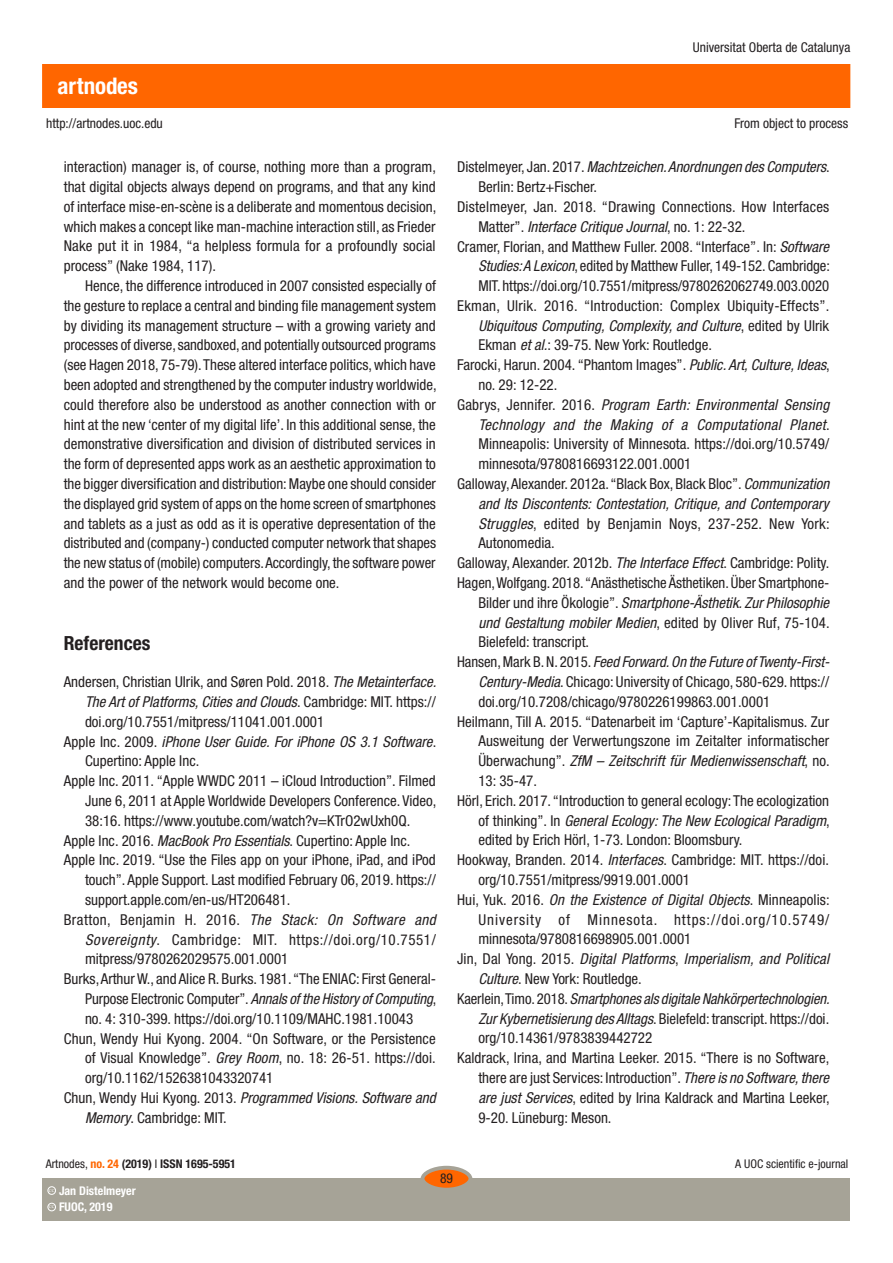
<style>
.page{position:relative;width:893px;height:1263px;background:#fff}
.page>*{position:absolute;margin:0;border:0;box-sizing:border-box;transform-origin:0 0}
.t1{font:700 condensed 22.95px "Helvetica Neue LT Std";color:#fff}
.SUBTITOLS{font:700 condensed 19.5px "Helvetica Neue LT Std";color:#231f20}
.BIBLIOGRAFIA{font:condensed 15px/19.8px "Helvetica Neue LT Std";color:#231f20;text-align:justify}
.text_general{font:condensed 15px/19.8px "Helvetica Neue LT Std";color:#231f20;text-align:justify}
.BIBLIOGRAFIA-2{font:italic condensed 15px/19.8px "Helvetica Neue LT Std";letter-spacing:.01em;color:#231f20}
.t2{font:condensed 13.5px "Helvetica Neue LT Std";color:#231f20}
.t3{font:700 condensed 12px "Helvetica Neue LT Std";color:#231f20}
.t4{font:condensed 12px "Helvetica Neue LT Std";color:#231f20}
.t5{font:700 condensed 12px "Helvetica Neue LT Std";color:#fff}
.t6{font:600 3.9px "Adobe Caslon Pro";color:#fff}
.s1{font-style:italic}
.s2{font-style:normal}
.s3{font-weight:400}
.s4{color:#f60}
</style>
<div class="page">
<div style="left:43px;top:65px;width:807px;height:42px;background:#f60"></div>
<div style="left:43px;top:1178px;width:807px;height:42px;background:#a6a397"></div>
<div style="left:422px;top:1168px;width:48px;height:21px;background:#f60;border-radius:50%"></div>
<div style="left:421px;top:1166px;width:51px;height:25px;border:4px solid #a6a397;border-radius:50%"></div>
<div style="left:48px;top:1203px;width:8px;height:8px;border:1px solid #fff;border-radius:50%"></div>
<div style="left:48px;top:1186px;width:8px;height:8px;border:1px solid #fff;border-radius:50%"></div>
<h1 class="t1" style="left:58px;top:72px;width:82px">artnodes</h1>
<p class="t2" style="left:46px;top:115px;width:118px">http://artnodes.uoc.edu</p>
<p class="text_general" style="left:64px;top:157px;width:374px">interaction) manager is, of course, nothing more than a program, that digital objects always depend on programs, and that any kind of interface mise-en-scène is a deliberate and momentous decision, which makes a concept like man-machine interaction still, as Frieder Nake put it in 1984, “a helpless formula for a profoundly social process” (Nake 1984, 117).</p>
<p class="text_general" style="left:64px;top:276px;width:374px;text-indent:21px">Hence, the difference introduced in 2007 consisted especially of the gesture to replace a central and binding file management system by dividing its management structure – with a growing variety and processes of diverse, sandboxed, and potentially outsourced programs (see Hagen 2018, 75-79). These altered interface politics, which have been adopted and strengthened by the computer industry worldwide, could therefore also be understood as another connection with or hint at the new ‘center of my digital life’. In this additional sense, the demonstrative diversification and division of distributed services in the form of depresented apps work as an aesthetic approximation to the bigger diversification and distribution: Maybe one should consider the displayed grid system of apps on the home screen of smartphones and tablets as a just as odd as it is operative depresentation of the distributed and (company-) conducted computer network that shapes the new status of (mobile) computers. Accordingly, the software power and the power of the network would become one.</p>
<p class="SUBTITOLS" style="left:64px;top:632px;width:88px">References</p>
<p class="BIBLIOGRAFIA" style="left:85px;top:672px;width:353px;text-indent:-21px">Andersen, Christian Ulrik, and Søren Pold. 2018. <span class="s1">The Metainterface.<br>The Art of Platforms, Cities and Clouds</span>. Cambridge: MIT. https:// doi.org/10.7551/mitpress/11041.001.0001</p>
<p class="BIBLIOGRAFIA-2" style="left:85px;top:732px;width:353px;text-indent:-21px"><span class="s2">Apple Inc. 2009.</span> iPhone User Guide. For iPhone OS 3.1 Software<span class="s2">.<br>Cupertino: Apple Inc.</span></p>
<p class="BIBLIOGRAFIA" style="left:85px;top:771px;width:353px;text-indent:-21px">Apple Inc. 2011. “Apple WWDC 2011 – iCloud Introduction”. Filmed June 6, 2011 at Apple Worldwide Developers Conference. Video, 38:16. https://www.youtube.com/watch?v=KTrO2wUxh0Q.</p>
<p class="BIBLIOGRAFIA" style="left:64px;top:830px;width:348px">Apple Inc. 2016. <span class="s1">MacBook Pro Essentials</span>. Cupertino: Apple Inc.</p>
<p class="BIBLIOGRAFIA" style="left:85px;top:850px;width:352px;text-indent:-21px">Apple Inc. 2019. “Use the Files app on your iPhone, iPad, and iPod touch”. Apple Support. Last modified February 06, 2019. https:// support.apple.com/en-us/HT206481.</p>
<p class="BIBLIOGRAFIA" style="left:85px;top:909px;width:352px;text-indent:-21px">Bratton, Benjamin H. 2016. <span class="s1">The Stack: On Software and Sovereignty</span>. Cambridge: MIT. https://doi.org/10.7551/ mitpress/9780262029575.001.0001</p>
<p class="BIBLIOGRAFIA" style="left:85px;top:969px;width:353px;text-indent:-21px">Burks, Arthur W., and Alice R. Burks. 1981. “The ENIAC: First General-Purpose Electronic Computer”. <span class="s1">Annals of the History of Computing</span>, no. 4: 310-399. https://doi.org/10.1109/MAHC.1981.10043</p>
<p class="BIBLIOGRAFIA" style="left:85px;top:1028px;width:352px;text-indent:-21px">Chun, Wendy Hui Kyong. 2004. “On Software, or the Persistence of Visual Knowledge”. <span class="s1">Grey Room</span>, no. 18: 26-51. https://doi. org/10.1162/1526381043320741</p>
<p class="BIBLIOGRAFIA" style="left:85px;top:1087px;width:352px;text-indent:-21px">Chun, Wendy Hui Kyong. 2013. <span class="s1">Programmed Visions. Software and<br>Memory</span>. Cambridge: MIT.</p>
<p class="t2" style="left:693px;top:40px;width:159px">Universitat Oberta de Catalunya</p>
<p class="t2" style="left:734px;top:115px;width:115px">From object to process</p>
<p class="BIBLIOGRAFIA" style="left:478px;top:157px;width:353px;text-indent:-21px">Distelmeyer, Jan. 2017. <span class="s1">Machtzeichen. Anordnungen des Computers</span>.<br>Berlin: Bertz+Fischer.</p>
<p class="BIBLIOGRAFIA" style="left:478px;top:197px;width:352px;text-indent:-21px">Distelmeyer, Jan. 2018. “Drawing Connections. How Interfaces<br>Matter”. <span class="s1">Interface Critique Journal</span>, no. 1: 22-32.</p>
<p class="BIBLIOGRAFIA" style="left:478px;top:236px;width:353px;text-indent:-21px">Cramer, Florian, and Matthew Fuller. 2008. “Interface”. In: <span class="s1">Software Studies: A Lexicon</span>, edited by Matthew Fuller, 149-152. Cambridge:<br>MIT. https://doi.org/10.7551/mitpress/9780262062749.003.0020</p>
<p class="BIBLIOGRAFIA" style="left:478px;top:296px;width:353px;text-indent:-21px">Ekman, Ulrik. 2016. “Introduction: Complex Ubiquity-Effects”.<br><span class="s1">Ubiquitous Computing, Complexity, and Culture</span>, edited by Ulrik Ekman <span class="s1">et al.</span>: 39-75. New York: Routledge.</p>
<p class="BIBLIOGRAFIA" style="left:478px;top:355px;width:353px;text-indent:-21px">Farocki, Harun. 2004. “Phantom Images”. <span class="s1">Public. Art, Culture, Ideas</span>, no. 29: 12-22.</p>
<p class="BIBLIOGRAFIA" style="left:478px;top:395px;width:353px;text-indent:-21px">Gabrys, Jennifer. 2016. <span class="s1">Program Earth: Environmental Sensing Technology and the Making of a Computational Planet</span>.<br>Minneapolis: University of Minnesota. https://doi.org/10.5749/ minnesota/9780816693122.001.0001</p>
<p class="BIBLIOGRAFIA" style="left:478px;top:474px;width:353px;text-indent:-21px">Galloway, Alexander. 2012a. “Black Box, Black Bloc”. <span class="s1">Communization and Its Discontents: Contestation, Critique, and Contemporary Struggles</span>, edited by Benjamin Noys, 237-252. New York:<br>Autonomedia.</p>
<p class="BIBLIOGRAFIA" style="left:457px;top:553px;width:374px">Galloway, Alexander. 2012b. <span class="s1">The Interface Effect</span>. Cambridge: Polity.</p>
<p class="BIBLIOGRAFIA" style="left:478px;top:573px;width:353px;text-indent:-21px">Hagen, Wolfgang. 2018. “Anästhetische Ästhetiken. Über Smartphone-Bilder und ihre Ökologie”. <span class="s1">Smartphone-Ästhetik. Zur Philosophie und Gestaltung mobiler Medien</span>, edited by Oliver Ruf, 75-104.<br>Bielefeld: transcript.</p>
<p class="BIBLIOGRAFIA" style="left:478px;top:652px;width:353px;text-indent:-21px">Hansen, Mark B. N. 2015. <span class="s1">Feed Forward. On the Future of Twenty-First-Century-Media</span>. Chicago: University of Chicago, 580-629. https:// doi.org/10.7208/chicago/9780226199863.001.0001</p>
<p class="BIBLIOGRAFIA" style="left:478px;top:711px;width:353px;text-indent:-21px">Heilmann, Till A. 2015. “Datenarbeit im ‘Capture’-Kapitalismus. Zur Ausweitung der Verwertungszone im Zeitalter informatischer Überwachung”. <span class="s1">ZfM – Zeitschrift für Medienwissenschaft</span>, no.<br>13: 35-47.</p>
<p class="BIBLIOGRAFIA" style="left:478px;top:790px;width:353px;text-indent:-21px">Hörl, Erich. 2017. “Introduction to general ecology: The ecologization of thinking”. In <span class="s1">General Ecology: The New Ecological Paradigm</span>, edited by Erich Hörl, 1-73. London: Bloomsbury.</p>
<p class="BIBLIOGRAFIA" style="left:478px;top:850px;width:352px;text-indent:-21px">Hookway, Branden. 2014. <span class="s1">Interfaces</span>. Cambridge: MIT. https://doi. org/10.7551/mitpress/9919.001.0001</p>
<p class="BIBLIOGRAFIA" style="left:478px;top:889px;width:353px;text-indent:-21px">Hui, Yuk. 2016. <span class="s1">On the Existence of Digital Objects</span>. Minneapolis:<br>University of Minnesota. https://doi.org/10.5749/ minnesota/9780816698905.001.0001</p>
<p class="BIBLIOGRAFIA-2" style="left:478px;top:949px;width:352px;text-indent:-21px"><span class="s2">Jin, Dal Yong. 2015.</span> Digital Platforms<span class="s2">,</span> Imperialism, and Political<br>Culture<span class="s2">. New York: Routledge.</span></p>
<p class="BIBLIOGRAFIA" style="left:478px;top:988px;width:353px;text-indent:-21px">Kaerlein, Timo. 2018. <span class="s1">Smartphones als digitale Nahkörpertechnologien.<br>Zur Kybernetisierung des Alltags</span>. Bielefeld: transcript. https://doi. org/10.14361/9783839442722</p>
<p class="BIBLIOGRAFIA" style="left:478px;top:1048px;width:353px;text-indent:-21px">Kaldrack, Irina, and Martina Leeker. 2015. “There is no Software, there are just Services: Introduction”. <span class="s1">There is no Software, there are just Services</span>, edited by Irina Kaldrack and Martina Leeker, 9-20. Lüneburg: Meson.</p>
<p class="t3" style="left:46px;top:1157px;width:192px"><span class="s3">Artnodes,</span> <span class="s4">no. 24</span> (2019) <span class="s3">I</span> ISSN 1695-5951</p>
<p class="t6" style="left:49px;top:1205px;width:7px">CC</p>
<p class="t5" style="left:59px;top:1200px;width:55px">FUOC, 2019</p>
<p class="t5" style="left:59px;top:1183px;width:78px">Jan Distelmeyer</p>
<p class="t6" style="left:49px;top:1188px;width:7px">CC</p>
<p class="t2" style="left:440px;top:1171px;width:14px">89</p>
<p class="t4" style="left:735px;top:1157px;width:115px">A UOC scientific e-journal</p>
</div>
